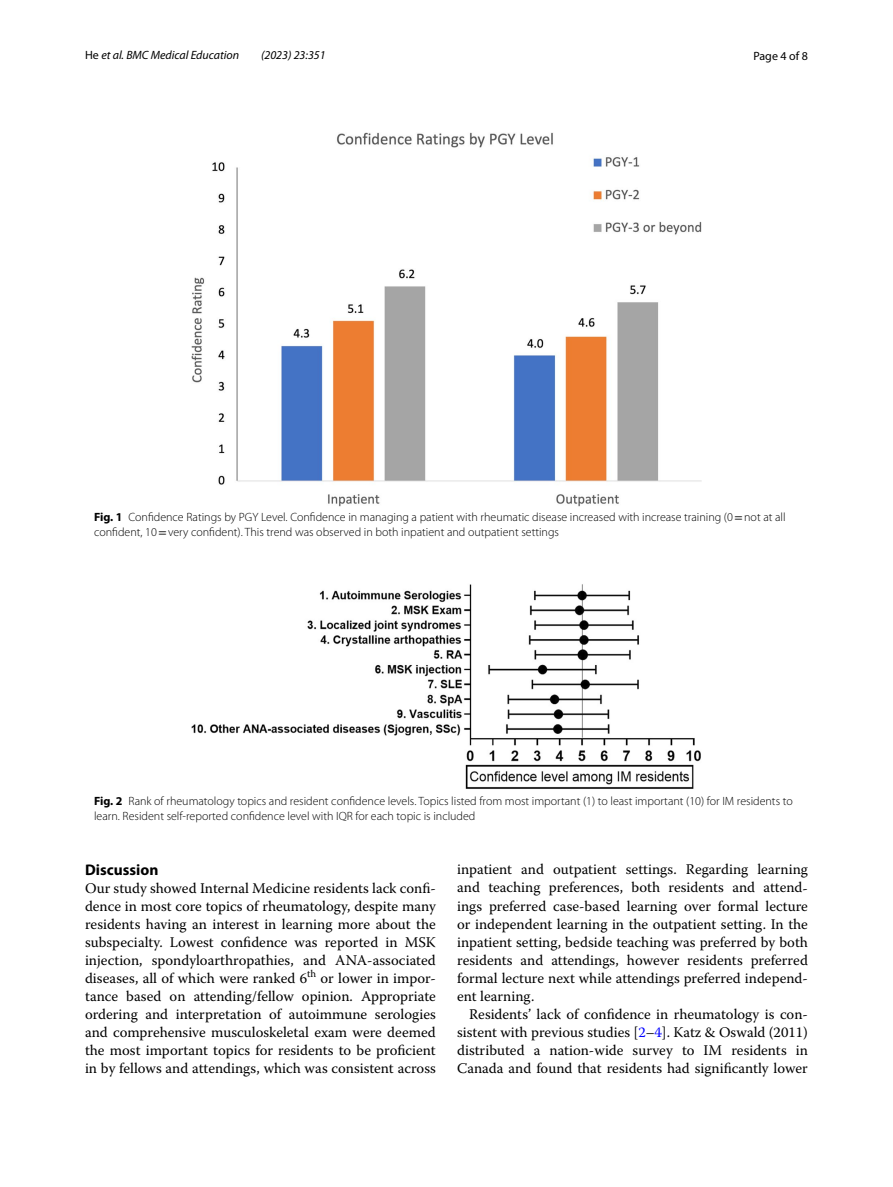
<style>
.page{position:relative;width:893px;height:1187px;background:#fff}
.page>*{position:absolute;margin:0;border:0;box-sizing:border-box;transform-origin:0 0}
.t1{font:700 15.45px "Myriad Pro";color:#000}
.t2{font:14.7px/18px "Warnock Pro";color:#000;text-align:justify}
.t3{font:300 12px/15px "Myriad Pro";color:#000}
.t4{font:italic 12px "Myriad Pro";color:#000}
.t5{font:12px "Myriad Pro";color:#000}
.s1{font-style:normal}
.s2{font-weight:700}
.s3{font-family:"STIX";font-weight:400}
.s4{color:#00f}
</style>
<div class="page">
<img style="left:191px;top:133px;width:511px;height:373px">
<img style="left:191px;top:584px;width:510px;height:205px">
<p class="t4" style="left:85px;top:48px;width:156px"><span class="s1">He</span> et al. BMC Medical Education</p>
<p class="t4" style="left:261px;top:48px;width:66px">(2023) 23:351</p>
<p class="t5" style="left:753px;top:48px;width:56px">Page 4 of 8</p>
<p class="t3" style="left:94px;top:510px;width:693px"><span class="s2">Fig. 1</span> Confidence Ratings by PGY Level. Confidence in managing a patient with rheumatic disease increased with increase training (0<span class="s3">=</span>not at all confident, 10<span class="s3">=</span>very confident). This trend was observed in both inpatient and outpatient settings</p>
<p class="t3" style="left:94px;top:793px;width:700px"><span class="s2">Fig. 2</span> Rank of rheumatology topics and resident confidence levels. Topics listed from most important (1) to least important (10) for IM residents to learn. Resident self-reported confidence level with IQR for each topic is included</p>
<p class="t1" style="left:85px;top:859px;width:75px">Discussion</p>
<p class="t2" style="left:85px;top:879px;width:352px">Our study showed Internal Medicine residents lack confi&shy;dence in most core topics of rheumatology, despite many residents having an interest in learning more about the subspecialty. Lowest confidence was reported in MSK injection, spondyloarthropathies, and ANA-associated diseases, all of which were ranked 6<sup>th</sup> or lower in impor&shy;tance based on attending/fellow opinion. Appropriate ordering and interpretation of autoimmune serologies and comprehensive musculoskeletal exam were deemed the most important topics for residents to be proficient in by fellows and attendings, which was consistent across</p>
<p class="t2" style="left:457px;top:860px;width:352px">inpatient and outpatient settings. Regarding learning and teaching preferences, both residents and attend&shy;ings preferred case-based learning over formal lecture or independent learning in the outpatient setting. In the inpatient setting, bedside teaching was preferred by both residents and attendings, however residents preferred formal lecture next while attendings preferred independ&shy;ent learning.</p>
<p class="t2" style="left:457px;top:1004px;width:352px;text-indent:12px">Residents’ lack of confidence in rheumatology is con&shy;sistent with previous studies [<span class="s4">2</span>–<span class="s4">4</span>]. Katz &amp; Oswald (2011) distributed a nation-wide survey to IM residents in Canada and found that residents had significantly lower</p>
</div>
